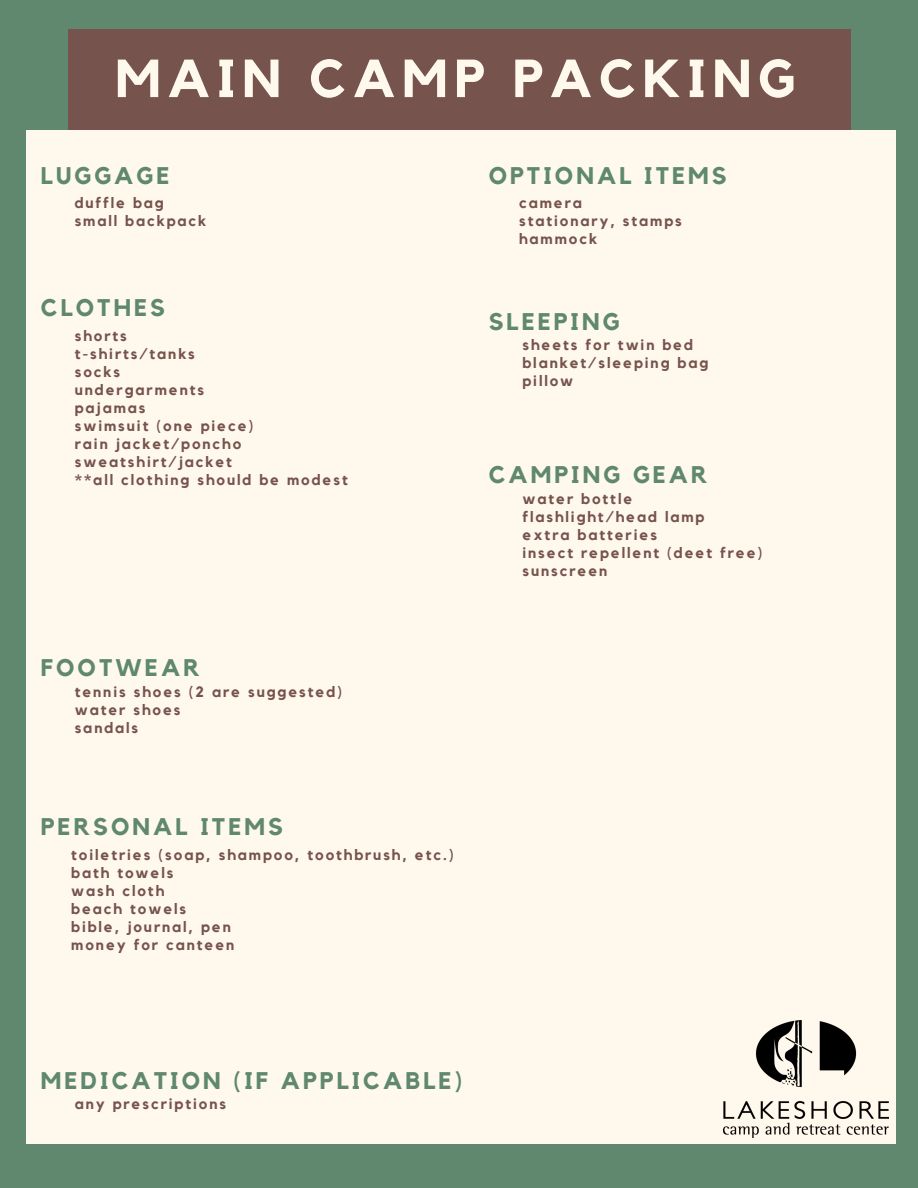
<style>
.page{position:relative;width:918px;height:1188px;background:#5f886e}
.page>*{position:absolute;margin:0;border:0;box-sizing:border-box;transform-origin:0 0}
.t1{font:700 52.95px "Kollektif";letter-spacing:.13em;color:#fff9ed}
.t2{font:700 24px "Kollektif";letter-spacing:.13em;color:#5f886e}
.t3{font:700 15px/18px "Kollektif";letter-spacing:.13em;color:#76534d}
</style>
<div class="page">
<div style="left:68px;top:30px;width:783px;height:100px;background:#76534d"></div>
<div style="left:26px;top:130px;width:869px;height:1013px;background:#fff9ed"></div>
<img style="left:724px;top:1021px;width:164px;height:117px">
<h1 class="t1" style="left:115px;top:54px;width:681px">MAIN CAMP PACKING</h1>
<h2 class="t2" style="left:41px;top:165px;width:130px">LUGGAGE</h2>
<p class="t3" style="left:75px;top:194px;width:133px">duffle bag small backpack</p>
<h2 class="t2" style="left:41px;top:297px;width:126px">CLOTHES</h2>
<p class="t3" style="left:75px;top:327px;width:274px">shorts<br>t-shirts/tanks<br>socks<br>undergarments<br>pajamas<br>swimsuit (one piece)<br>rain jacket/poncho sweatshirt/jacket<br>**all clothing should be modest</p>
<h2 class="t2" style="left:41px;top:657px;width:160px">FOOTWEAR</h2>
<p class="t3" style="left:75px;top:683px;width:269px">tennis shoes (2 are suggested) water shoes<br>sandals</p>
<h2 class="t2" style="left:41px;top:815px;width:244px">PERSONAL ITEMS</h2>
<p class="t3" style="left:71px;top:846px;width:384px">toiletries (soap, shampoo, toothbrush, etc.) bath towels<br>wash cloth<br>beach towels<br>bible, journal, pen<br>money for canteen</p>
<h2 class="t2" style="left:489px;top:165px;width:240px">OPTIONAL ITEMS</h2>
<p class="t3" style="left:519px;top:194px;width:164px">camera<br>stationary, stamps hammock</p>
<h2 class="t2" style="left:489px;top:310px;width:132px">SLEEPING</h2>
<p class="t3" style="left:523px;top:336px;width:187px">sheets for twin bed blanket/sleeping bag pillow</p>
<h2 class="t2" style="left:489px;top:464px;width:221px">CAMPING GEAR</h2>
<p class="t3" style="left:523px;top:490px;width:241px">water bottle flashlight/head lamp<br>extra batteries<br>insect repellent (deet free) sunscreen</p>
<h2 class="t2" style="left:41px;top:1069px;width:423px">MEDICATION (IF APPLICABLE)</h2>
<p class="t3" style="left:75px;top:1095px;width:153px">any prescriptions</p>
</div>
